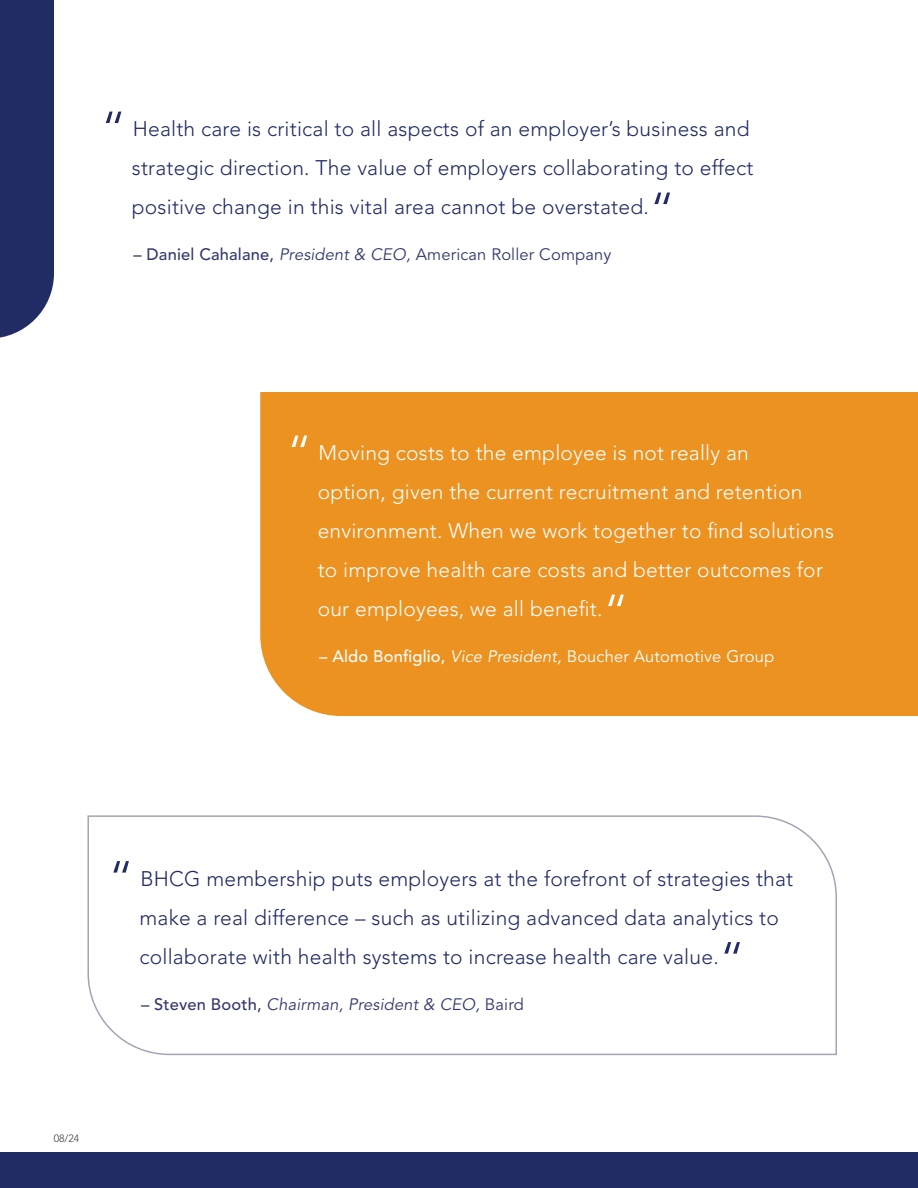
<style>
.page{position:relative;width:918px;height:1188px;background:#fff}
.page>*{position:absolute;margin:0;border:0;box-sizing:border-box;transform-origin:0 0}
.Body_Reasons{font:300 50.4px "Avenir LT Std";color:#212b64}
.Body_Reasons-2{font:300 50.4px "Avenir LT Std";color:#fff}
.Body_Reasons-3{font:300 21px/39px "Avenir LT Std";letter-spacing:.01em;color:#212b64}
.Body_Reasons-4{font:300 21px/39px "Avenir LT Std";letter-spacing:.01em;color:#fff}
.Body_Reasons-5{font:16.5px "Avenir LT Std";letter-spacing:.01em;color:#33396e}
.Body_Reasons-6{font:16.5px "Avenir LT Std";letter-spacing:.01em;color:#fff}
.Body_Reasons-7{font:italic 16.5px "Avenir LT Std";letter-spacing:.01em;color:#33396e}
.Body{font:300 10.5px "Avenir LT Std";color:#3e3e3f}
.s1{font-weight:500}
.s2{font-style:italic}
.s3{font-weight:500;font-style:normal}
.s4{font-style:normal}
</style>
<div class="page">
<div style="left:260px;top:392px;width:658px;height:324px;background:#eb9221"></div>
<div style="left:0;top:0;width:54px;height:338px;background:#212b64"></div>
<div style="left:0;top:1152px;width:918px;height:36px;background:#212b64"></div>
<svg style="left:87px;top:815px;width:750px;height:241px"></svg>
<p class="Body_Reasons" style="left:100px;top:100px;width:28px">“</p>
<p class="Body_Reasons-3" style="left:132px;top:109px;width:623px">Health care is critical to all aspects of an employer’s business and strategic direction. The value of employers collaborating to effect positive change in this vital area cannot be overstated.</p>
<p class="Body_Reasons" style="left:649px;top:181px;width:28px">“</p>
<p class="Body_Reasons-5" style="left:133px;top:245px;width:480px"><span class="s1">– Daniel Cahalane,</span> <span class="s2">President &amp; CEO,</span> American Roller Company</p>
<p class="Body_Reasons-2" style="left:286px;top:424px;width:28px">“</p>
<p class="Body_Reasons-4" style="left:318px;top:433px;width:518px">Moving costs to the employee is not really an<br>option, given the current recruitment and retention environment. When we work together to find solutions to improve health care costs and better outcomes for our employees, we all benefit.</p>
<p class="Body_Reasons-2" style="left:603px;top:583px;width:28px">“</p>
<p class="Body_Reasons-6" style="left:319px;top:647px;width:456px"><span class="s1">– Aldo Bonfiglio,</span> <span class="s2">Vice President,</span> Boucher Automotive Group</p>
<p class="Body_Reasons" style="left:108px;top:850px;width:28px">“</p>
<p class="Body_Reasons-3" style="left:140px;top:859px;width:655px">BHCG membership puts employers at the forefront of strategies that make a real difference – such as utilizing advanced data analytics to collaborate with health systems to increase health care value.</p>
<p class="Body_Reasons" style="left:719px;top:931px;width:28px">“</p>
<p class="Body_Reasons-7" style="left:141px;top:995px;width:384px"><span class="s3">– Steven Booth,</span> Chairman, President &amp; CEO, <span class="s4">Baird</span></p>
<p class="Body" style="left:54px;top:1132px;width:27px">08/24</p>
</div>
